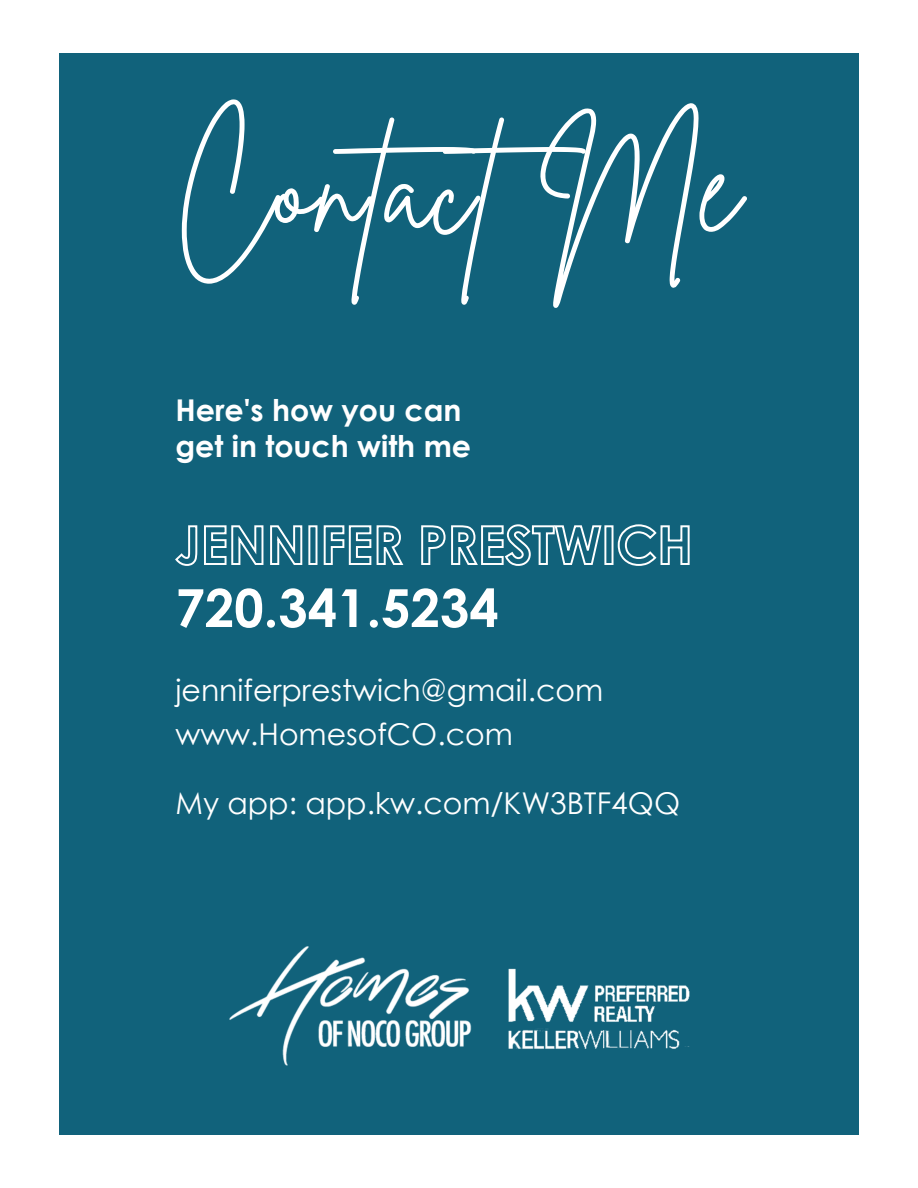
<style>
.page{position:relative;width:918px;height:1188px;background:#fff}
.page>*{position:absolute;margin:0;border:0;box-sizing:border-box;transform-origin:0 0}
.t1{font:127.5px "Brittany Signature";letter-spacing:.02em;color:#fff}
.t2{font:700 52.5px "Century Gothic";color:#fff}
.t3{font:30px/43.5px "Century Gothic";color:#fff}
.t4{font:700 30px/36px "Century Gothic";color:#fff}
</style>
<div class="page">
<div style="left:59px;top:53px;width:799px;height:1082px;background:#11627b"></div>
<img style="left:229px;top:946px;width:461px;height:120px">
<svg style="left:175px;top:524px;width:515px;height:42px"></svg>
<h1 class="t1" style="left:175px;top:104px;width:566px">ContactMe</h1>
<p class="t4" style="left:175px;top:392px;width:297px">Here's how you can get in touch with me</p>
<h2 class="t2" style="left:175px;top:574px;width:325px">720.341.5234</h2>
<p class="t3" style="left:175px;top:668px;width:429px">jenniferprestwich@gmail.com www.HomesofCO.com</p>
<p class="t3" style="left:175px;top:780px;width:506px">My app: app.kw.com/KW3BTF4QQ</p>
</div>
